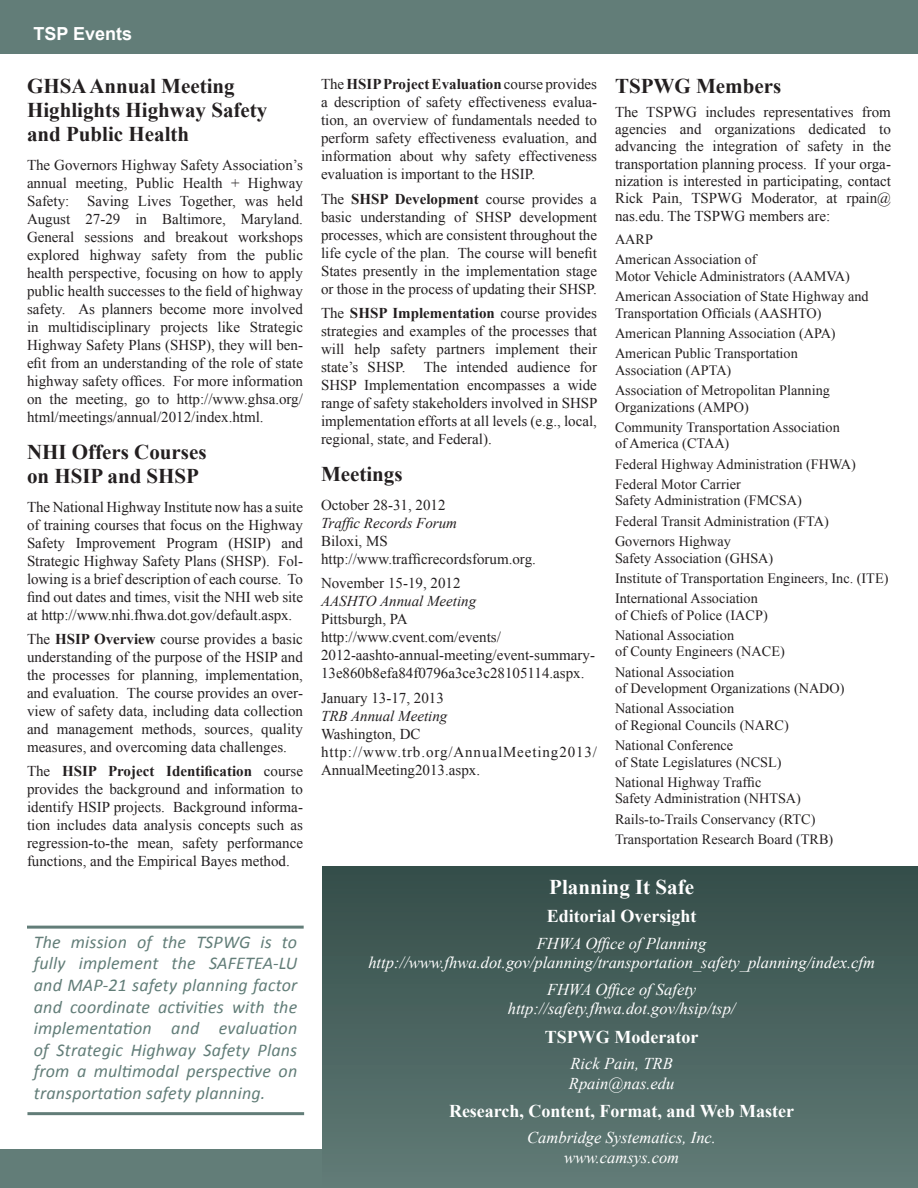
<style>
.page{position:relative;width:918px;height:1188px;background:#fff}
.page>*{position:absolute;margin:0;border:0;box-sizing:border-box;transform-origin:0 0}
.Heading2{font:700 21px/24px "Times New Roman";color:#231f20}
.Heading2-2{font:700 21px "Times New Roman";color:#fff}
.body_text{font:italic 18px/21.6px "Calibri";letter-spacing:.01em;color:#627d78;text-align:justify}
.body_text-2{font:700 18px "Times New Roman";color:#fff}
.page_title{font:700 18px "Arial";color:#fff}
.body_text-3{font:italic 16.5px/19.8px "Times New Roman";color:#fff;text-align:center}
.body_text-4{font:15px/18px "Times New Roman";color:#231f20;text-align:justify}
.body_text-5{font:15px/18px "Times New Roman";letter-spacing:.06em;color:#231f20}
.body_text-6{font:italic 15px "Times New Roman";color:#231f20}
.body_text-7{font:14.25px/16.5px "Times New Roman";color:#231f20}
.s1{font-weight:700}
</style>
<div class="page">
<div style="left:0;top:1149px;width:918px;height:39px;background:#627d78"></div>
<div style="left:0;top:0;width:918px;height:54px;background:#627d78"></div>
<div style="left:323px;top:866px;width:595px;height:322px;background:linear-gradient(to bottom,#344d49,#617b77)"></div>
<hr style="left:27px;top:926px;width:277px;height:3px;background:#627d78">
<hr style="left:27px;top:1112px;width:277px;height:3px;background:#627d78">
<p class="page_title" style="left:33px;top:22px;width:100px">TSP Events</p>
<p class="Heading2" style="left:27px;top:73px;width:242px">GHSA Annual Meeting<br>Highlights Highway Safety and Public Health</p>
<p class="body_text-4" style="left:27px;top:156px;width:278px">The Governors Highway Safety Association’s annual meeting, Public Health + Highway Safety: Saving Lives Together, was held August 27-29 in Baltimore, Maryland.<br>General sessions and breakout workshops explored highway safety from the public health perspective, focusing on how to apply public health successes to the field of highway safety. As planners become more involved in multidisciplinary projects like Strategic Highway Safety Plans (SHSP), they will ben&shy;efit from an understanding of the role of state highway safety offices. For more information on the meeting, go to http://www.ghsa.org/ html/meetings/annual/2012/index.html.</p>
<p class="Heading2" style="left:27px;top:439px;width:181px">NHI Offers Courses on HSIP and SHSP</p>
<p class="body_text-4" style="left:27px;top:497px;width:278px">The National Highway Institute now has a suite of training courses that focus on the Highway Safety Improvement Program (HSIP) and Strategic Highway Safety Plans (SHSP). Fol&shy;lowing is a brief description of each course. To find out dates and times, visit the NHI web site at http://www.nhi.fhwa.dot.gov/default.aspx.</p>
<p class="body_text-4" style="left:27px;top:630px;width:278px">The <span class="s1">HSIP Overview</span> course provides a basic understanding of the purpose of the HSIP and the processes for planning, implementation, and evaluation. The course provides an over&shy;view of safety data, including data collection and management methods, sources, quality measures, and overcoming data challenges.</p>
<p class="body_text-4" style="left:27px;top:762px;width:278px">The <span class="s1">HSIP Project Identification</span> course provides the background and information to identify HSIP projects. Background informa&shy;tion includes data analysis concepts such as regression-to-the mean, safety performance functions, and the Empirical Bayes method.</p>
<p class="body_text" style="left:34px;top:930px;width:265px">The mission of the TSPWG is to fully implement the SAFETEA-LU and MAP-21 safety planning factor and coordinate activities with the implementation and evaluation of Strategic Highway Safety Plans from a multimodal perspective on transportation safety planning.</p>
<p class="body_text-4" style="left:321px;top:75px;width:278px">The <span class="s1">HSIP Project Evaluation</span> course provides a description of safety effectiveness evalua&shy;tion, an overview of fundamentals needed to perform safety effectiveness evaluation, and information about why safety effectiveness evaluation is important to the HSIP.</p>
<p class="body_text-4" style="left:321px;top:189px;width:278px">The <span class="s1">SHSP Development</span> course provides a basic understanding of SHSP development processes, which are consistent throughout the life cycle of the plan. The course will benefit States presently in the implementation stage or those in the process of updating their SHSP.</p>
<p class="body_text-4" style="left:321px;top:304px;width:278px">The <span class="s1">SHSP Implementation</span> course provides strategies and examples of the processes that will help safety partners implement their state’s SHSP. The intended audience for SHSP Implementation encompasses a wide range of safety stakeholders involved in SHSP implementation efforts at all levels (e.g., local, regional, state, and Federal).</p>
<p class="Heading2" style="left:321px;top:462px;width:83px">Meetings</p>
<p class="body_text-4" style="left:321px;top:496px;width:126px">October 28-31, 2012</p>
<p class="body_text-6" style="left:321px;top:513px;width:138px">Traffic Records Forum</p>
<p class="body_text-4" style="left:321px;top:532px;width:68px">Biloxi, MS</p>
<p class="body_text-4" style="left:321px;top:550px;width:216px">http://www.trafficrecordsforum.org.</p>
<p class="body_text-4" style="left:321px;top:574px;width:141px">November 15-19, 2012</p>
<p class="body_text-6" style="left:321px;top:591px;width:157px">AASHTO Annual Meeting</p>
<p class="body_text-4" style="left:321px;top:610px;width:88px">Pittsburgh, PA</p>
<p class="body_text-4" style="left:321px;top:628px;width:276px;text-align:left">http://www.cvent.com/events/<br>2012-aashto-annual-meeting/event-summary-<br>13e860b8efa84f0796a3ce3c28105114.aspx.</p>
<p class="body_text-4" style="left:321px;top:689px;width:124px">January 13-17, 2013</p>
<p class="body_text-6" style="left:321px;top:705px;width:128px">TRB Annual Meeting</p>
<p class="body_text-4" style="left:321px;top:725px;width:101px">Washington, DC</p>
<p class="body_text-5" style="left:321px;top:743px;width:278px">http://www.trb.org/AnnualMeeting2013/<br>AnnualMeeting2013.aspx.</p>
<p class="Heading2" style="left:615px;top:73px;width:168px">TSPWG Members</p>
<p class="body_text-4" style="left:615px;top:103px;width:278px;line-height:17.4px">The TSPWG includes representatives from agencies and organizations dedicated to advancing the integration of safety in the transportation planning process. If your orga&shy;nization is interested in participating, contact Rick Pain, TSPWG Moderator, at rpain@ nas.edu. The TSPWG members are:</p>
<p class="body_text-7" style="left:615px;top:231px;width:40px">AARP</p>
<p class="body_text-7" style="left:615px;top:251px;width:236px">American Association of<br>Motor Vehicle Administrators (AAMVA)</p>
<p class="body_text-7" style="left:615px;top:288px;width:255px">American Association of State Highway and<br>Transportation Officials (AASHTO)</p>
<p class="body_text-7" style="left:615px;top:325px;width:222px">American Planning Association (APA)</p>
<p class="body_text-7" style="left:615px;top:345px;width:184px">American Public Transportation<br>Association (APTA)</p>
<p class="body_text-7" style="left:615px;top:382px;width:216px">Association of Metropolitan Planning<br>Organizations (AMPO)</p>
<p class="body_text-7" style="left:615px;top:419px;width:226px">Community Transportation Association of America (CTAA)</p>
<p class="body_text-7" style="left:615px;top:455px;width:243px">Federal Highway Administration (FHWA)</p>
<p class="body_text-7" style="left:615px;top:476px;width:188px">Federal Motor Carrier<br>Safety Administration (FMCSA)</p>
<p class="body_text-7" style="left:615px;top:512px;width:215px">Federal Transit Administration (FTA)</p>
<p class="body_text-7" style="left:615px;top:533px;width:160px">Governors Highway<br>Safety Association (GHSA)</p>
<p class="body_text-7" style="left:615px;top:570px;width:275px">Institute of Transportation Engineers, Inc. (ITE)</p>
<p class="body_text-7" style="left:615px;top:590px;width:154px">International Association of Chiefs of Police (IACP)</p>
<p class="body_text-7" style="left:615px;top:627px;width:171px">National Association<br>of County Engineers (NACE)</p>
<p class="body_text-7" style="left:615px;top:663px;width:231px">National Association<br>of Development Organizations (NADO)</p>
<p class="body_text-7" style="left:615px;top:700px;width:175px">National Association<br>of Regional Councils (NARC)</p>
<p class="body_text-7" style="left:615px;top:737px;width:168px">National Conference<br>of State Legislatures (NCSL)</p>
<p class="body_text-7" style="left:615px;top:774px;width:188px">National Highway Traffic<br>Safety Administration (NHTSA)</p>
<p class="body_text-7" style="left:615px;top:811px;width:202px">Rails-to-Trails Conservancy (RTC)</p>
<p class="body_text-7" style="left:615px;top:831px;width:220px">Transportation Research Board (TRB)</p>
<p class="Heading2-2" style="left:549px;top:872px;width:146px">Planning It Safe</p>
<p class="body_text-2" style="left:547px;top:904px;width:151px">Editorial Oversight</p>
<p class="body_text-3" style="left:368px;top:933px;width:508px">FHWA Office of Planning http://www.fhwa.dot.gov/planning/transportation_safety_planning/index.cfm</p>
<p class="body_text-3" style="left:508px;top:979px;width:229px">FHWA Office of Safety http://safety.fhwa.dot.gov/hsip/tsp/</p>
<p class="body_text-2" style="left:545px;top:1024px;width:155px">TSPWG Moderator</p>
<p class="body_text-3" style="left:569px;top:1053px;width:107px;text-align:left">Rick Pain, TRB<br>Rpain@nas.edu</p>
<p class="body_text-2" style="left:449px;top:1098px;width:347px">Research, Content, Format, and Web Master</p>
<p class="body_text-3" style="left:527px;top:1127px;width:190px">Cambridge Systematics, Inc. www.camsys.com</p>
</div>
